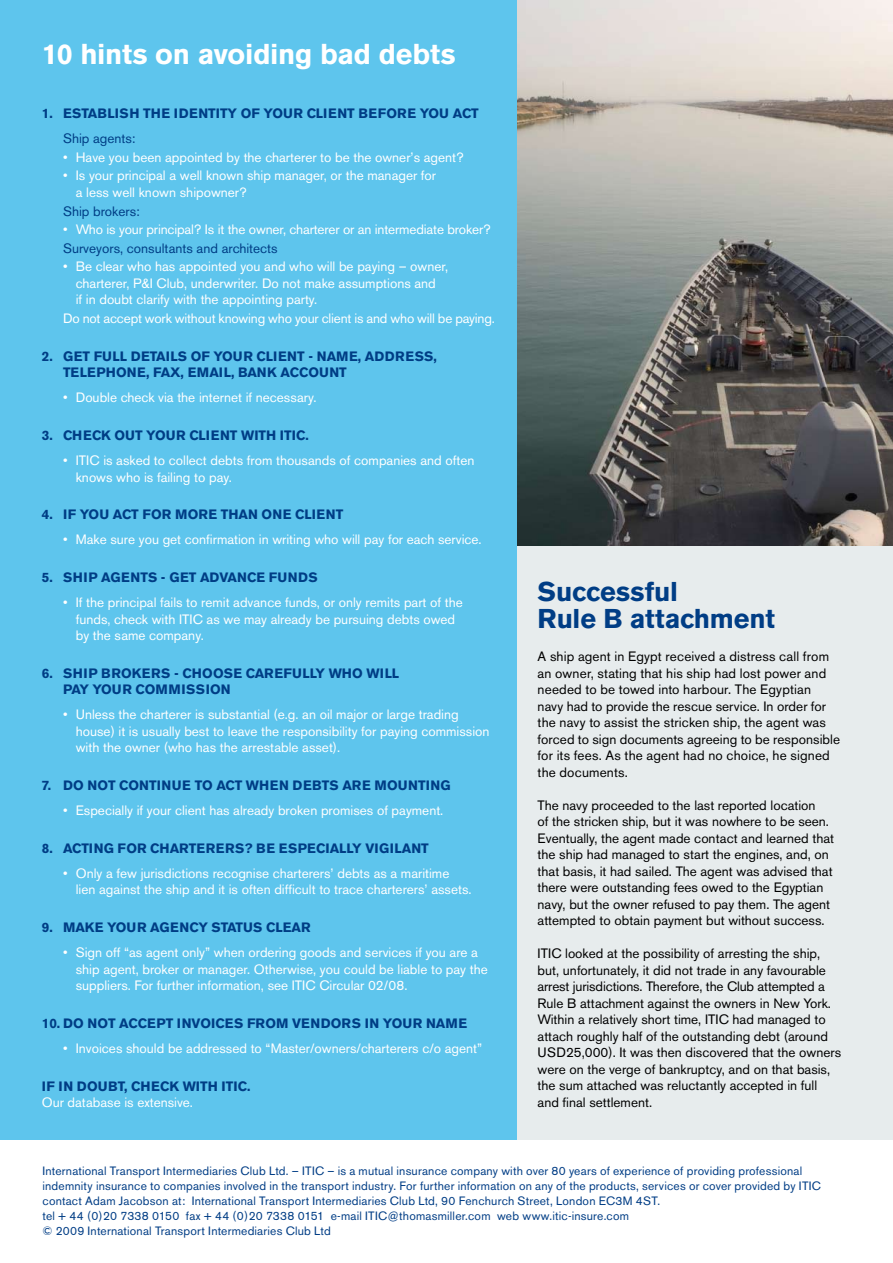
<style>
.page{position:relative;width:893px;height:1263px;background:#fff}
.page>*{position:absolute;margin:0;border:0;box-sizing:border-box;transform-origin:0 0}
.t1{font:700 28.5px "Akzidenz Grotesk BE";letter-spacing:-.01em;color:#fff}
.t2{font:700 27px/27px "Akzidenz Grotesk BE";letter-spacing:-.005em;color:#003d85}
.t3{font:13.5px/16.5px "Akzidenz Grotesk BE";color:#fff}
.t4{font:13.5px/16.5px "Akzidenz Grotesk BE";color:#000}
.t5{font:700 13.5px/16.5px "Akzidenz Grotesk BE";color:#003d85}
.t6{font:13.5px "Akzidenz Grotesk BE";color:#003d85}
.t7{font:700 13.5px/16.5px "Akzidenz Grotesk BE";letter-spacing:.02em;color:#003d85}
.t8{font:12px/15px "Akzidenz Grotesk BE";letter-spacing:.015em;color:#003d85}
</style>
<div class="page">
<div style="left:516px;top:219px;width:377px;height:921px;background:#e7eced"></div>
<img style="left:516px;top:0;width:377px;height:545px">
<div style="left:0;top:0;width:516px;height:1140px;background:#5ec5ed"></div>
<h1 class="t1" style="left:42px;top:37px;width:415px">10 hints on avoiding bad debts</h1>
<p class="t5" style="left:42px;top:105px;width:438px">1. ESTABLISH THE IDENTITY OF YOUR CLIENT BEFORE YOU ACT</p>
<p class="t6" style="left:63px;top:130px;width:74px">Ship agents:</p>
<p class="t3" style="left:63px;top:149px;width:402px">• Have you been appointed by the charterer to be the owner’s agent?</p>
<p class="t3" style="left:76px;top:167px;width:362px;text-indent:-13px">• Is your principal a well known ship manager, or the manager for a less well known shipowner?</p>
<p class="t6" style="left:63px;top:203px;width:78px">Ship brokers:</p>
<p class="t3" style="left:63px;top:221px;width:429px">• Who is your principal? Is it the owner, charterer or an intermediate broker?</p>
<p class="t6" style="left:63px;top:240px;width:216px">Surveyors, consultants and architects</p>
<p class="t3" style="left:76px;top:258px;width:374px;text-indent:-13px">• Be clear who has appointed you and who will be paying – owner, charterer, P&amp;I Club, underwriter. Do not make assumptions and<br>if in doubt clarify with the appointing party.</p>
<p class="t3" style="left:63px;top:310px;width:433px">Do not accept work without knowing who your client is and who will be paying.</p>
<p class="t5" style="left:63px;top:348px;width:375px;text-indent:-21px">2. GET FULL DETAILS OF YOUR CLIENT - NAME, ADDRESS,<br>TELEPHONE, FAX, EMAIL, BANK ACCOUNT</p>
<p class="t3" style="left:63px;top:389px;width:255px">• Double check via the internet if necessary.</p>
<p class="t5" style="left:42px;top:427px;width:269px">3. CHECK OUT YOUR CLIENT WITH ITIC.</p>
<p class="t3" style="left:76px;top:452px;width:400px;text-indent:-13px">• ITIC is asked to collect debts from thousands of companies and often knows who is failing to pay.</p>
<p class="t5" style="left:42px;top:507px;width:303px">4. IF YOU ACT FOR MORE THAN ONE CLIENT</p>
<p class="t3" style="left:63px;top:531px;width:420px">• Make sure you get confirmation in writing who will pay for each service.</p>
<p class="t5" style="left:42px;top:569px;width:278px">5. SHIP AGENTS - GET ADVANCE FUNDS</p>
<p class="t3" style="left:76px;top:594px;width:389px;text-indent:-13px">• If the principal fails to remit advance funds, or only remits part of the funds, check with ITIC as we may already be pursuing debts owed by the same company.</p>
<p class="t7" style="left:63px;top:665px;width:338px;text-indent:-21px">6. SHIP BROKERS - CHOOSE CAREFULLY WHO WILL<br>PAY YOUR COMMISSION</p>
<p class="t3" style="left:76px;top:706px;width:415px;text-indent:-13px">• Unless the charterer is substantial (e.g. an oil major or large trading house) it is usually best to leave the responsibility for paying commission with the owner (who has the arrestable asset).</p>
<p class="t5" style="left:42px;top:777px;width:410px">7. DO NOT CONTINUE TO ACT WHEN DEBTS ARE MOUNTING</p>
<p class="t3" style="left:63px;top:802px;width:382px">• Especially if your client has already broken promises of payment.</p>
<p class="t5" style="left:42px;top:840px;width:389px">8. ACTING FOR CHARTERERS? BE ESPECIALLY VIGILANT</p>
<p class="t3" style="left:76px;top:865px;width:397px;text-indent:-13px">• Only a few jurisdictions recognise charterers’ debts as a maritime lien against the ship and it is often difficult to trace charterers’ assets.</p>
<p class="t5" style="left:42px;top:919px;width:270px">9. MAKE YOUR AGENCY STATUS CLEAR</p>
<p class="t3" style="left:76px;top:944px;width:414px;text-indent:-13px">• Sign off “as agent only” when ordering goods and services if you are a ship agent, broker or manager. Otherwise, you could be liable to pay the suppliers. For further information, see ITIC Circular 02/08.</p>
<p class="t5" style="left:42px;top:1015px;width:427px">10. DO NOT ACCEPT INVOICES FROM VENDORS IN YOUR NAME</p>
<p class="t3" style="left:63px;top:1040px;width:421px">• Invoices should be addressed to “Master/owners/charterers c/o agent”</p>
<p class="t5" style="left:42px;top:1078px;width:210px">IF IN DOUBT, CHECK WITH ITIC.</p>
<p class="t3" style="left:42px;top:1094px;width:153px">Our database is extensive.</p>
<h2 class="t2" style="left:538px;top:579px;width:239px">Successful<br>Rule B attachment</h2>
<p class="t4" style="left:538px;top:648px;width:304px">A ship agent in Egypt received a distress call from an owner, stating that his ship had lost power and needed to be towed into harbour. The Egyptian navy had to provide the rescue service. In order for the navy to assist the stricken ship, the agent was forced to sign documents agreeing to be responsible for its fees. As the agent had no choice, he signed the documents.</p>
<p class="t4" style="left:538px;top:797px;width:298px">The navy proceeded to the last reported location<br>of the stricken ship, but it was nowhere to be seen.<br>Eventually, the agent made contact and learned that the ship had managed to start the engines, and, on that basis, it had sailed. The agent was advised that there were outstanding fees owed to the Egyptian navy, but the owner refused to pay them. The agent attempted to obtain payment but without success.</p>
<p class="t4" style="left:538px;top:945px;width:305px">ITIC looked at the possibility of arresting the ship, but, unfortunately, it did not trade in any favourable arrest jurisdictions. Therefore, the Club attempted a Rule B attachment against the owners in New York.<br>Within a relatively short time, ITIC had managed to attach roughly half of the outstanding debt (around USD25,000). It was then discovered that the owners were on the verge of bankruptcy, and on that basis, the sum attached was reluctantly accepted in full and final settlement.</p>
<p class="t8" style="left:43px;top:1164px;width:780px">International Transport Intermediaries Club Ltd. – ITIC – is a mutual insurance company with over 80 years of experience of providing professional indemnity insurance to companies involved in the transport industry. For further information on any of the products, services or cover provided by ITIC contact Adam Jacobson at: International Transport Intermediaries Club Ltd, 90 Fenchurch Street, London EC3M 4ST.<br>tel + 44 (0)20 7338 0150 fax + 44 (0)20 7338 0151 e-mail ITIC@thomasmiller.com web www.itic-insure.com<br>© 2009 International Transport Intermediaries Club Ltd</p>
</div>
